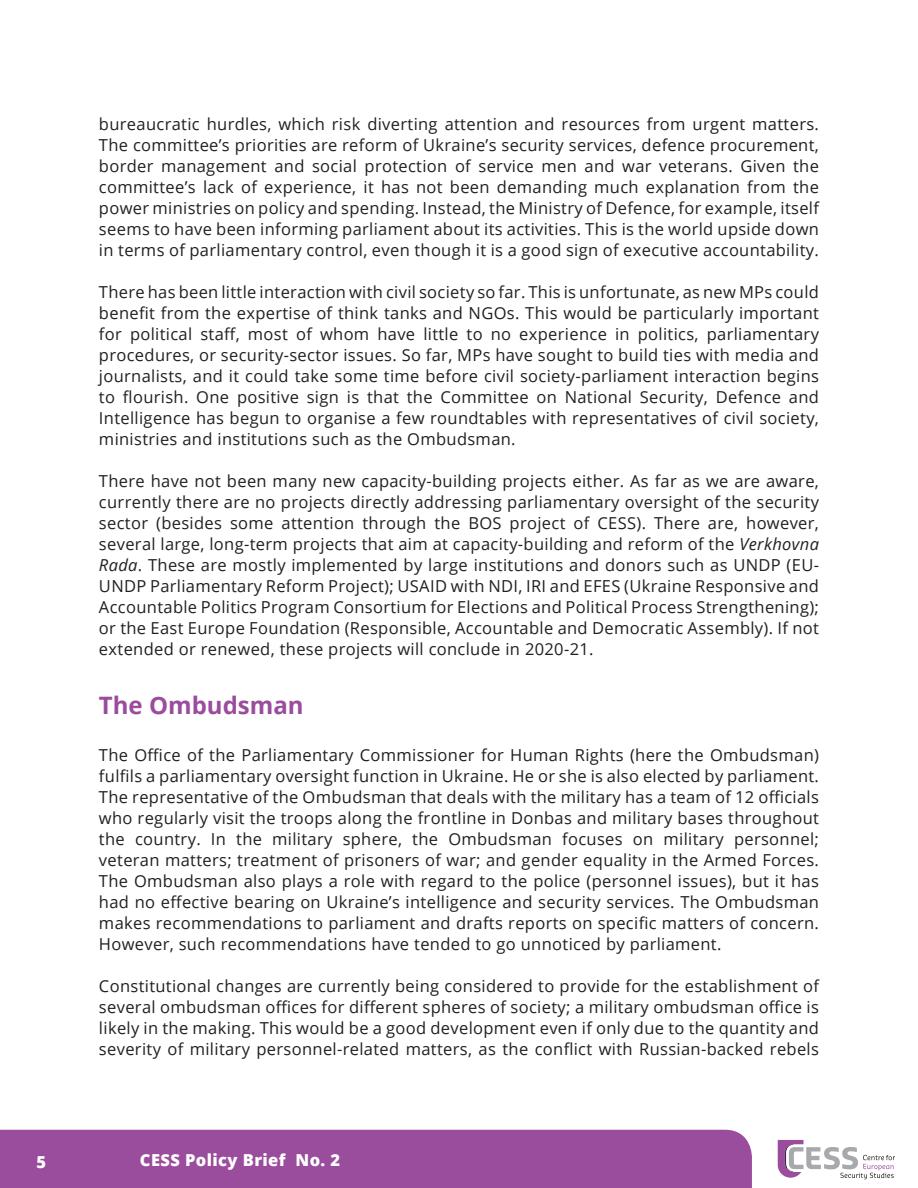
<style>
.page{position:relative;width:918px;height:1188px;background:#fff}
.page>*{position:absolute;margin:0;border:0;box-sizing:border-box;transform-origin:0 0}
.t1{font:700 24px "Open Sans";color:#9a4c9d}
.t2{font:16.5px/21px "Open Sans";letter-spacing:.02em;color:#231f20;text-align:justify}
.t3{font:800 16.5px "Open Sans";letter-spacing:.025em;color:#fff}
.s1{font-style:italic}
</style>
<div class="page">
<div style="left:0;top:1130px;width:752px;height:58px;background:#9a4c9d"></div>
<svg style="left:778px;top:1140px;width:117px;height:39px"></svg>
<p class="t2" style="left:99px;top:113px;width:722px">bureaucratic hurdles, which risk diverting attention and resources from urgent matters.<br>The committee’s priorities are reform of Ukraine’s security services, defence procurement, border management and social protection of service men and war veterans. Given the committee’s lack of experience, it has not been demanding much explanation from the power ministries on policy and spending. Instead, the Ministry of Defence, for example, itself seems to have been informing parliament about its activities. This is the world upside down in terms of parliamentary control, even though it is a good sign of executive accountability.</p>
<p class="t2" style="left:99px;top:281px;width:722px">There has been little interaction with civil society so far. This is unfortunate, as new MPs could benefit from the expertise of think tanks and NGOs. This would be particularly important for political staff, most of whom have little to no experience in politics, parliamentary procedures, or security-sector issues. So far, MPs have sought to build ties with media and journalists, and it could take some time before civil society-parliament interaction begins to flourish. One positive sign is that the Committee on National Security, Defence and Intelligence has begun to organise a few roundtables with representatives of civil society, ministries and institutions such as the Ombudsman.</p>
<p class="t2" style="left:99px;top:470px;width:722px">There have not been many new capacity-building projects either. As far as we are aware, currently there are no projects directly addressing parliamentary oversight of the security sector (besides some attention through the BOS project of CESS). There are, however, several large, long-term projects that aim at capacity-building and reform of the <span class="s1">Verkhovna Rada</span>. These are mostly implemented by large institutions and donors such as UNDP (EU-UNDP Parliamentary Reform Project); USAID with NDI, IRI and EFES (Ukraine Responsive and Accountable Politics Program Consortium for Elections and Political Process Strengthening); or the East Europe Foundation (Responsible, Accountable and Democratic Assembly). If not extended or renewed, these projects will conclude in 2020-21.</p>
<h1 class="t1" style="left:99px;top:689px;width:206px">The Ombudsman</h1>
<p class="t2" style="left:99px;top:744px;width:722px">The Office of the Parliamentary Commissioner for Human Rights (here the Ombudsman) fulfils a parliamentary oversight function in Ukraine. He or she is also elected by parliament.<br>The representative of the Ombudsman that deals with the military has a team of 12 officials who regularly visit the troops along the frontline in Donbas and military bases throughout the country. In the military sphere, the Ombudsman focuses on military personnel; veteran matters; treatment of prisoners of war; and gender equality in the Armed Forces.<br>The Ombudsman also plays a role with regard to the police (personnel issues), but it has had no effective bearing on Ukraine’s intelligence and security services. The Ombudsman makes recommendations to parliament and drafts reports on specific matters of concern.<br>However, such recommendations have tended to go unnoticed by parliament.</p>
<p class="t2" style="left:99px;top:975px;width:722px">Constitutional changes are currently being considered to provide for the establishment of several ombudsman offices for different spheres of society; a military ombudsman office is likely in the making. This would be a good development even if only due to the quantity and severity of military personnel-related matters, as the conflict with Russian-backed rebels</p>
<p class="t3" style="left:37px;top:1149px;width:11px">5</p>
<p class="t3" style="left:140px;top:1147px;width:202px">CESS Policy Brief No. 2</p>
</div>
